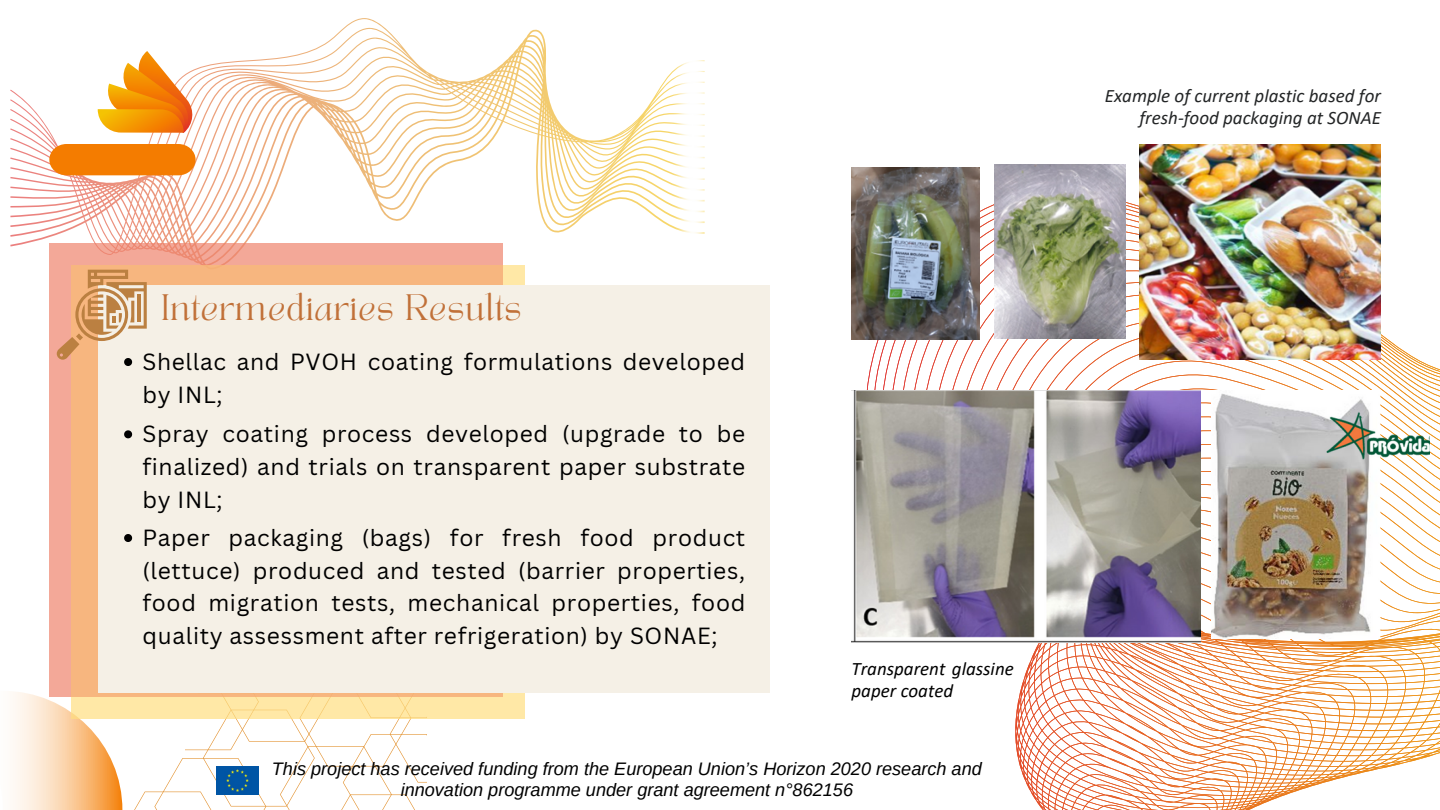
<style>
.page{position:relative;width:1440px;height:810px;background:#fff}
.page>*{position:absolute;margin:0;border:0;box-sizing:border-box;transform-origin:0 0}
.t1{font:25.7px "TANAEGEAN";letter-spacing:.03em;color:#c17139}
.t2{font:22.8px/32.7px "Canva Sans";letter-spacing:.03em;color:#000;text-align:justify}
.t3{font:italic 19px/21.8px "Calibri";color:#232526;text-align:right}
.t4{font:italic 19px/21.8px "Calibri";color:#000}
.t5{font:italic 18.1px/21px "Arimo";color:#000;text-align:center}
</style>
<div class="page">
<svg style="left:864px;top:189px;width:576px;height:621px"></svg>
<svg style="left:10px;top:18px;width:660px;height:229px"></svg>
<div style="left:49px;top:144px;width:147px;height:31px;background:#f47c00"></div>
<svg style="left:98px;top:51px;width:97px;height:82px"></svg>
<svg style="left:13px;top:692px;width:414px;height:118px"></svg>
<img style="left:216px;top:767px;width:42px;height:27px">
<div style="left:49px;top:243px;width:454px;height:453px;background:#f3a898"></div>
<div style="left:72px;top:265px;width:453px;height:454px;background:#ffde80;opacity:.7"></div>
<div style="left:72px;top:265px;width:431px;height:431px;background:#f7b67f"></div>
<div style="left:98px;top:285px;width:671px;height:407px;background:#f5f0e6"></div>
<img style="left:670px;top:60px;width:35px;height:174px">
<img style="left:851px;top:391px;width:350px;height:252px">
<img style="left:1211px;top:391px;width:219px;height:247px">
<img style="left:1140px;top:144px;width:241px;height:215px">
<img style="left:995px;top:165px;width:130px;height:174px">
<img style="left:851px;top:167px;width:129px;height:172px">
<svg style="left:57px;top:270px;width:90px;height:96px"></svg>
<svg style="left:124px;top:430px;width:8px;height:8px"></svg>
<svg style="left:124px;top:534px;width:8px;height:8px"></svg>
<p class="t1" style="left:161px;top:293px;width:362px">Intermediaries Results</p>
<p class="t2" style="left:143px;top:345px;width:604px">Shellac and PVOH coating formulations developed by INL;</p>
<p class="t2" style="left:143px;top:417px;width:604px">Spray coating process developed (upgrade to be finalized) and trials on transparent paper substrate by INL;</p>
<p class="t2" style="left:143px;top:521px;width:604px">Paper packaging (bags) for fresh food product (lettuce) produced and tested (barrier properties, food migration tests, mechanical properties, food quality assessment after refrigeration) by SONAE;</p>
<p class="t4" style="left:851px;top:660px;width:164px">Transparent glassine paper coated</p>
<p class="t5" style="left:272px;top:759px;width:711px">This project has received funding from the European Union’s Horizon 2020 research and innovation programme under grant agreement n°862156</p>
<p class="t3" style="left:1105px;top:87px;width:278px">Example of current plastic based for fresh-food packaging at SONAE</p>
</div>
